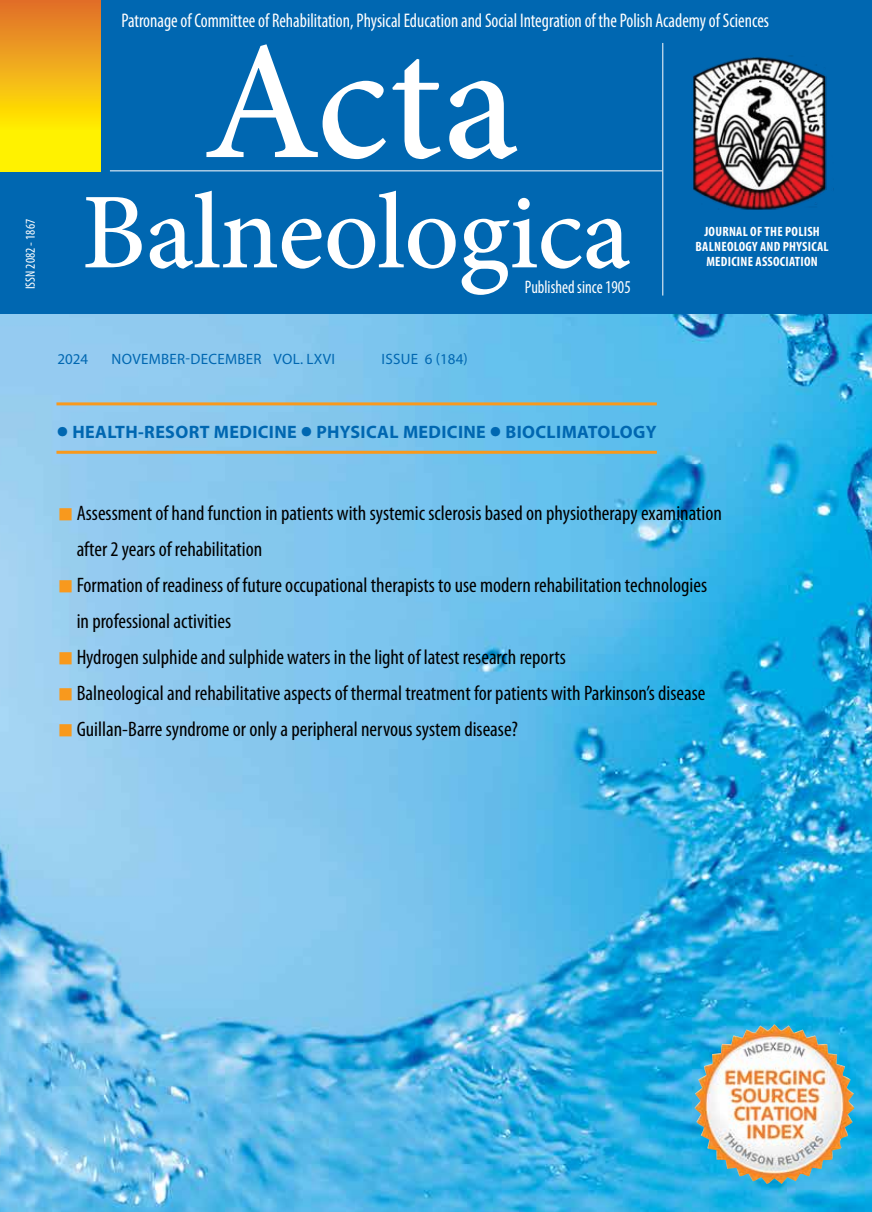
<style>
.page{position:relative;width:872px;height:1212px;background:#fff}
.page>*{position:absolute;margin:0;border:0;box-sizing:border-box;transform-origin:0 0}
.t1{font:500 169.5px "Minion Pro";color:#fff}
.t2{font:500 108px "Minion Pro";letter-spacing:-.01em;color:#fff}
.t3{font:condensed 21px/36px "Myriad Pro";color:#000}
.t4{font:condensed 19.8px "Myriad Pro";color:#fff;scale:.91 1}
.t5{font:condensed 18.15px "Myriad Pro";color:#fff;scale:.91 1}
.t6{font:700 18px "Myriad Pro";letter-spacing:.02em;color:#0067b1}
.t7{font:15px "Myriad Pro";letter-spacing:.02em;color:#0067b1}
.t8{font:700 condensed 13.5px/15px "Myriad Pro";letter-spacing:.02em;color:#fff;text-align:center}
.t9{font:condensed 13.5px "Myriad Pro";color:#fff}
.s1{font-size:36px}
.s2{color:#f8991d}
</style>
<div class="page">
<img style="left:0;top:313px;width:872px;height:899px">
<div style="left:0;top:0;width:872px;height:313px;background:#0067b1"></div>
<img style="left:693px;top:55px;width:141px;height:155px">
<hr style="left:56px;top:402px;width:601px;height:3px;background:#f8991d">
<hr style="left:110px;top:171px;width:552px;height:1px;background:#fff">
<hr style="left:662px;top:43px;width:1px;height:253px;background:#fff">
<img style="left:694px;top:1024px;width:160px;height:160px">
<div style="left:0;top:0;width:101px;height:171px;background:linear-gradient(to bottom,#e3712d,#ff0)"></div>
<hr style="left:56px;top:451px;width:601px;height:3px;background:#f8991d">
<p class="t9" style="left:22px;top:289px;width:72px;rotate:-90deg">ISSN 2082 - 1867</p>
<p class="t4" style="left:121px;top:9px;width:713px">Patronage of Committee of Rehabilitation, Physical Education and Social Integration of the Polish Academy of Sciences</p>
<p class="t1" style="left:203px;top:-12px;width:316px">Acta</p>
<p class="t2" style="left:82px;top:160px;width:550px">Balneologica</p>
<p class="t5" style="left:525px;top:276px;width:118px">Published since 1905</p>
<p class="t7" style="left:58px;top:350px;width:32px">2024</p>
<p class="t7" style="left:112px;top:350px;width:225px">NOVEMBER-DECEMBER VOL. LXVI</p>
<p class="t7" style="left:382px;top:350px;width:88px">ISSUE 6 (184)</p>
<p class="t8" style="left:695px;top:223px;width:135px">JOURNAL OF THE POLISH<br>BALNEOLOGY AND PHYSICAL<br>MEDICINE ASSOCIATION</p>
<p class="t6" style="left:56px;top:420px;width:601px"><span class="s1">•</span> HEALTH-RESORT MEDICINE <span class="s1">•</span> PHYSICAL MEDICINE <span class="s1">•</span> BIOCLIMATOLOGY</p>
<p class="t3" style="left:77px;top:495px;width:647px;text-indent:-19px"><span class="s2">■</span> Assessment of hand function in patients with systemic sclerosis based on physiotherapy examination after 2 years of rehabilitation</p>
<p class="t3" style="left:77px;top:567px;width:632px;text-indent:-19px"><span class="s2">■</span> Formation of readiness of future occupational therapists to use modern rehabilitation technologies in professional activities</p>
<p class="t3" style="left:58px;top:639px;width:509px"><span class="s2">■</span> Hydrogen sulphide and sulphide waters in the light of latest research reports</p>
<p class="t3" style="left:58px;top:675px;width:649px"><span class="s2">■</span> Balneological and rehabilitative aspects of thermal treatment for patients with Parkinson’s disease</p>
<p class="t3" style="left:58px;top:711px;width:462px"><span class="s2">■</span> Guillan-Barre syndrome or only a peripheral nervous system disease?</p>
</div>
